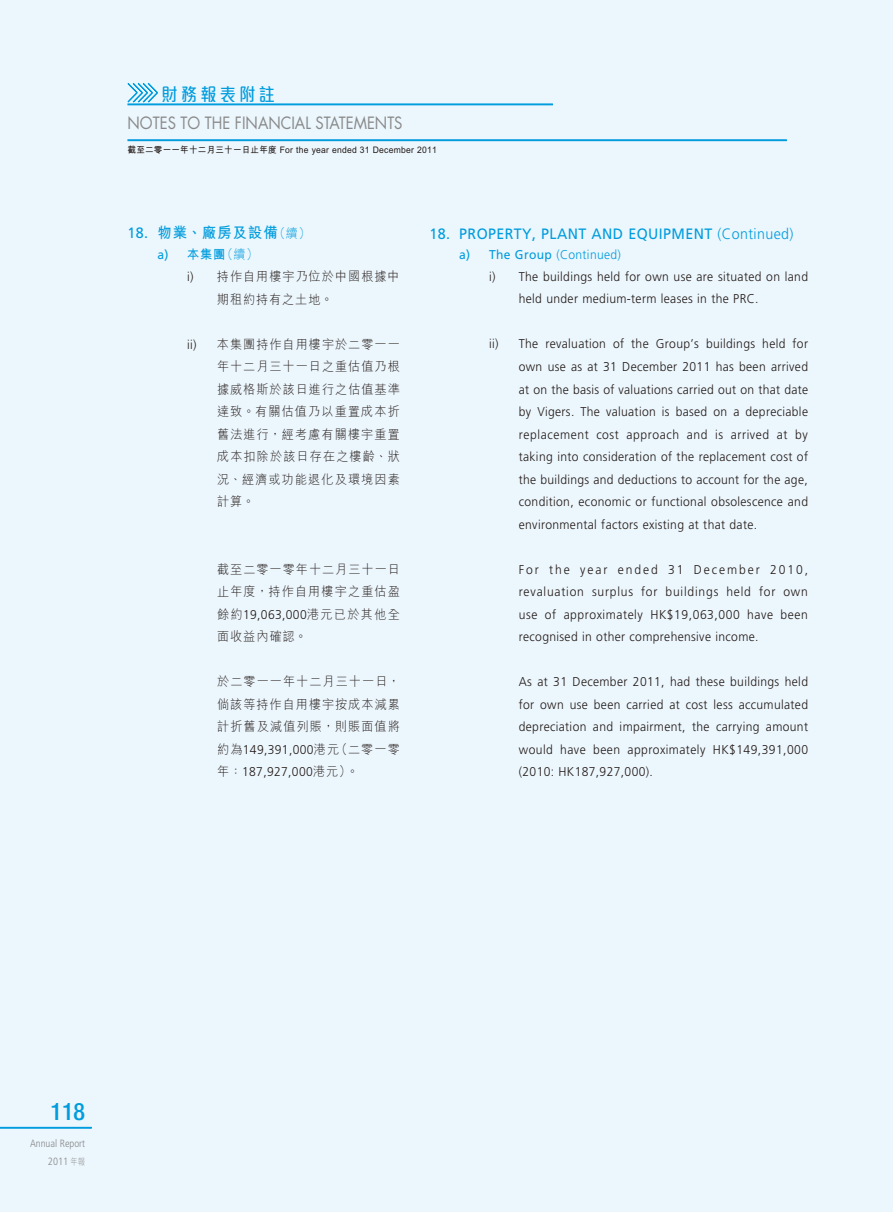
<style>
.page{position:relative;width:893px;height:1212px;background:#ebf6fd}
.page>*{position:absolute;margin:0;border:0;box-sizing:border-box;transform-origin:0 0}
.t1{font:500 condensed 24px "Helvetica Neue LT Std";color:#009cdd}
.t2{font:500 18px "M Elle HK";letter-spacing:.2em;color:#009cdd;scale:.9 1}
.t3{font:16.5px "Futura Std";color:#898989;scale:.9 1}
.t4{font:15px "Frutiger LT Std";letter-spacing:.03em;color:#009cdd;scale:.95 1}
.t5{font:700 15px "M Hei HK";letter-spacing:.08em;color:#009cdd;scale:.95 1}
.t6{font:300 12.75px/22.5px "Frutiger LT Std";letter-spacing:.03em;color:#231916;text-align:justify;scale:.95 1}
.t7{font:300 12.75px/22.5px "M Hei HK";letter-spacing:.09em;color:#231916;text-align:justify;scale:.95 1}
.t8{font:300 12.75px "Frutiger LT Std";letter-spacing:.03em;color:#009cdd;scale:.95 1}
.t9{font:700 12.75px "M Hei HK";color:#009cdd;scale:.95 1}
.t10{font:300 condensed 10.5px/18px "Frutiger LT Std";color:#898989;text-align:right}
.t11{font:700 9px "M Hei HK";letter-spacing:.03em;color:#231916;scale:.95 1}
.s1{font-family:"Frutiger LT Std";font-weight:400}
.s2{font-weight:300;font-size:12.75px}
.s3{font-weight:300}
.s4{font-family:"Frutiger LT Std"}
.s5{font-family:"M Hei HK"}
.s6{font-weight:400}
.s7{font-family:"M Hei HK";font-stretch:normal;font-size:9px}
</style>
<div class="page">
<svg style="left:0;top:1127px;width:92px;height:1px"></svg>
<div style="left:128px;top:104px;width:425px;height:1px;border:1px solid #009cdd"></div>
<div style="left:128px;top:139px;width:659px;height:2px;border:1px solid #009cdd"></div>
<svg style="left:127px;top:83px;width:31px;height:20px"></svg>
<h2 class="t2" style="left:162px;top:82px;width:128px">財務報表附註</h2>
<p class="t3" style="left:128px;top:113px;width:307px">NOTES TO THE FINANCIAL STATEMENTS</p>
<p class="t11" style="left:128px;top:143px;width:327px">截至二零一一年十二月三十一日止年度 For the year ended 31 December 2011</p>
<p class="t5" style="left:128px;top:222px;width:194px"><span class="s1">18.</span> 物業、廠房及設備<span class="s2">（續）</span></p>
<p class="t9" style="left:157px;top:245px;width:108px"><span class="s1">a)</span> 本集團<span class="s3">（續）</span></p>
<p class="t7" style="left:187px;top:265px;width:225px"><span class="s4">i)</span> 持作自用樓宇乃位於中國根據中</p>
<p class="t7" style="left:217px;top:287px;width:124px">期租約持有之土地。</p>
<p class="t7" style="left:217px;top:332px;width:194px;text-indent:-30px"><span class="s4">ii)</span> 本集團持作自用樓宇於二零一一年十二月三十一日之重估值乃根據威格斯於該日進行之估值基準達致。有關估值乃以重置成本折舊法進行，經考慮有關樓宇重置成本扣除於該日存在之樓齡、狀況、經濟或功能退化及環境因素計算。</p>
<p class="t7" style="left:217px;top:557px;width:194px">截至二零一零年十二月三十一日止年度，持作自用樓宇之重估盈</p>
<p class="t6" style="left:217px;top:603px;width:194px"><span class="s5">餘約</span>19,063,000<span class="s5">港元已於其他全</span></p>
<p class="t7" style="left:217px;top:625px;width:96px">面收益內確認。</p>
<p class="t7" style="left:217px;top:670px;width:194px">於二零一一年十二月三十一日，倘該等持作自用樓宇按成本減累計折舊及減值列賬，則賬面值將</p>
<p class="t6" style="left:217px;top:738px;width:194px"><span class="s5">約為</span>149,391,000<span class="s5">港元（二零一零年：</span>187,927,000<span class="s5">港元）。</span></p>
<p class="t4" style="left:429px;top:225px;width:385px">18. PROPERTY, PLANT AND EQUIPMENT <span class="s3">(Continued)</span></p>
<p class="t8" style="left:459px;top:248px;width:172px"><span class="s6">a) The Group</span> (Continued)</p>
<p class="t6" style="left:489px;top:265px;width:337px">i) The buildings held for own use are situated on land</p>
<p class="t6" style="left:519px;top:288px;width:254px">held under medium-term leases in the PRC.</p>
<p class="t6" style="left:519px;top:333px;width:306px;text-indent:-30px">ii) The revaluation of the Group’s buildings held for own use as at 31 December 2011 has been arrived at on the basis of valuations carried out on that date by Vigers. The valuation is based on a depreciable replacement cost approach and is arrived at by taking into consideration of the replacement cost of the buildings and deductions to account for the age, condition, economic or functional obsolescence and environmental factors existing at that date.</p>
<p class="t6" style="left:519px;top:558px;width:306px">For the year ended 31 December 2010, revaluation surplus for buildings held for own use of approximately HK$19,063,000 have been recognised in other comprehensive income.</p>
<p class="t6" style="left:519px;top:671px;width:306px">As at 31 December 2011, had these buildings held for own use been carried at cost less accumulated depreciation and impairment, the carrying amount would have been approximately HK$149,391,000 (2010: HK187,927,000).</p>
<h1 class="t1" style="left:50px;top:1097px;width:36px">118</h1>
<p class="t10" style="left:30px;top:1135px;width:57px">Annual Report<br>2011 <span class="s7">年報</span></p>
</div>
